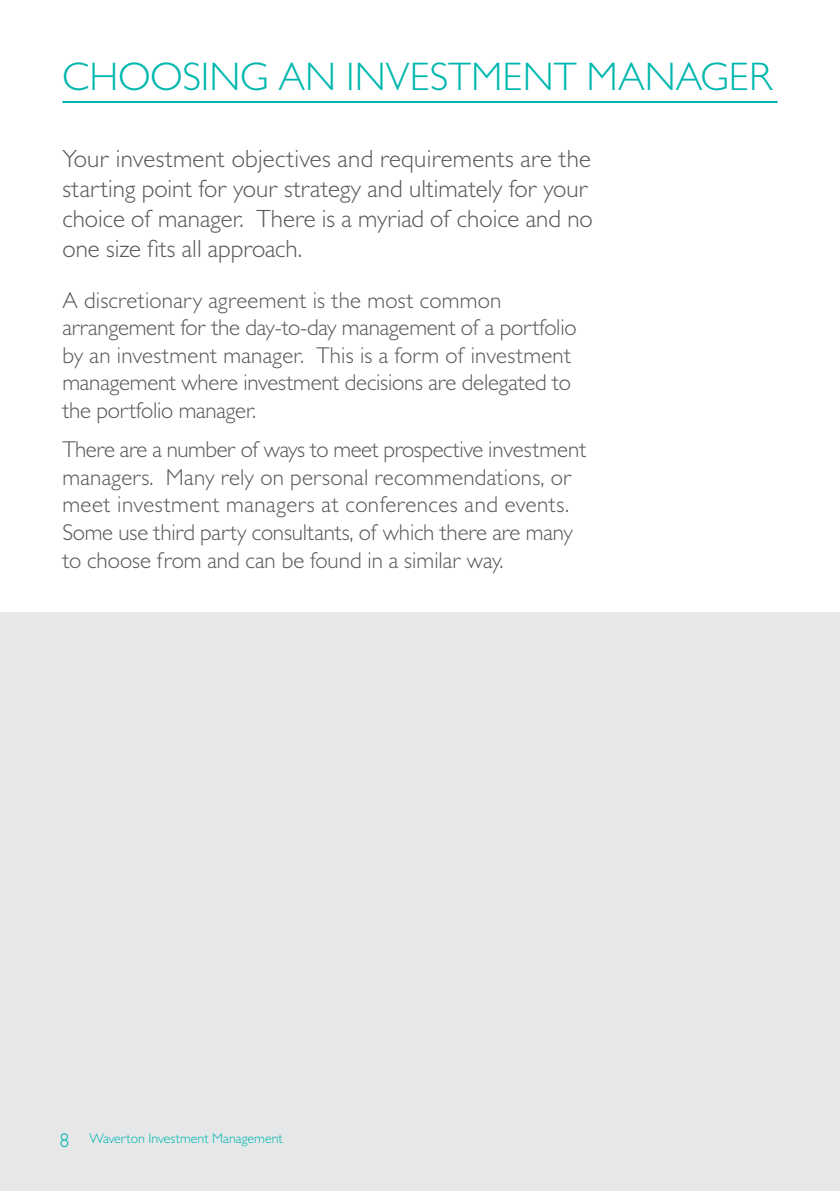
<style>
.page{position:relative;width:840px;height:1191px;background:#fff}
.page>*{position:absolute;margin:0;border:0;box-sizing:border-box;transform-origin:0 0}
.t1{font:300 40px "Gill Sans MT Pro";color:#00b7ae}
.t2{font:300 25px/30px "Gill Sans MT Pro";color:#57585a}
.t3{font:300 23px/27.6px "Gill Sans MT Pro";letter-spacing:-.005em;color:#57585a}
.t4{font:300 20px "Gill Sans MT Pro";color:#00b7ae}
.t5{font:300 14px "Gill Sans MT Pro";color:#00b7ae}
</style>
<div class="page">
<div style="left:0;top:612px;width:839px;height:579px;background:#e6e7e9"></div>
<hr style="left:62px;top:101px;width:715px;height:2px;background:#00b7ae">
<p class="t1" style="left:62px;top:52px;width:711px">CHOOSING AN INVESTMENT MANAGER</p>
<p class="t2" style="left:62px;top:143px;width:531px">Your investment objectives and requirements are the starting point for your strategy and ultimately for your choice of manager. There is a myriad of choice and no one size fits all approach.</p>
<p class="t3" style="left:62px;top:286px;width:515px">A discretionary agreement is the most common arrangement for the day-to-day management of a portfolio by an investment manager. This is a form of investment management where investment decisions are delegated to the portfolio manager.</p>
<p class="t3" style="left:62px;top:435px;width:525px">There are a number of ways to meet prospective investment managers. Many rely on personal recommendations, or meet investment managers at conferences and events.<br>Some use third party consultants, of which there are many to choose from and can be found in a similar way.</p>
<p class="t4" style="left:60px;top:1127px;width:12px">8</p>
<p class="t5" style="left:89px;top:1130px;width:195px">Waverton Investment Management</p>
</div>
